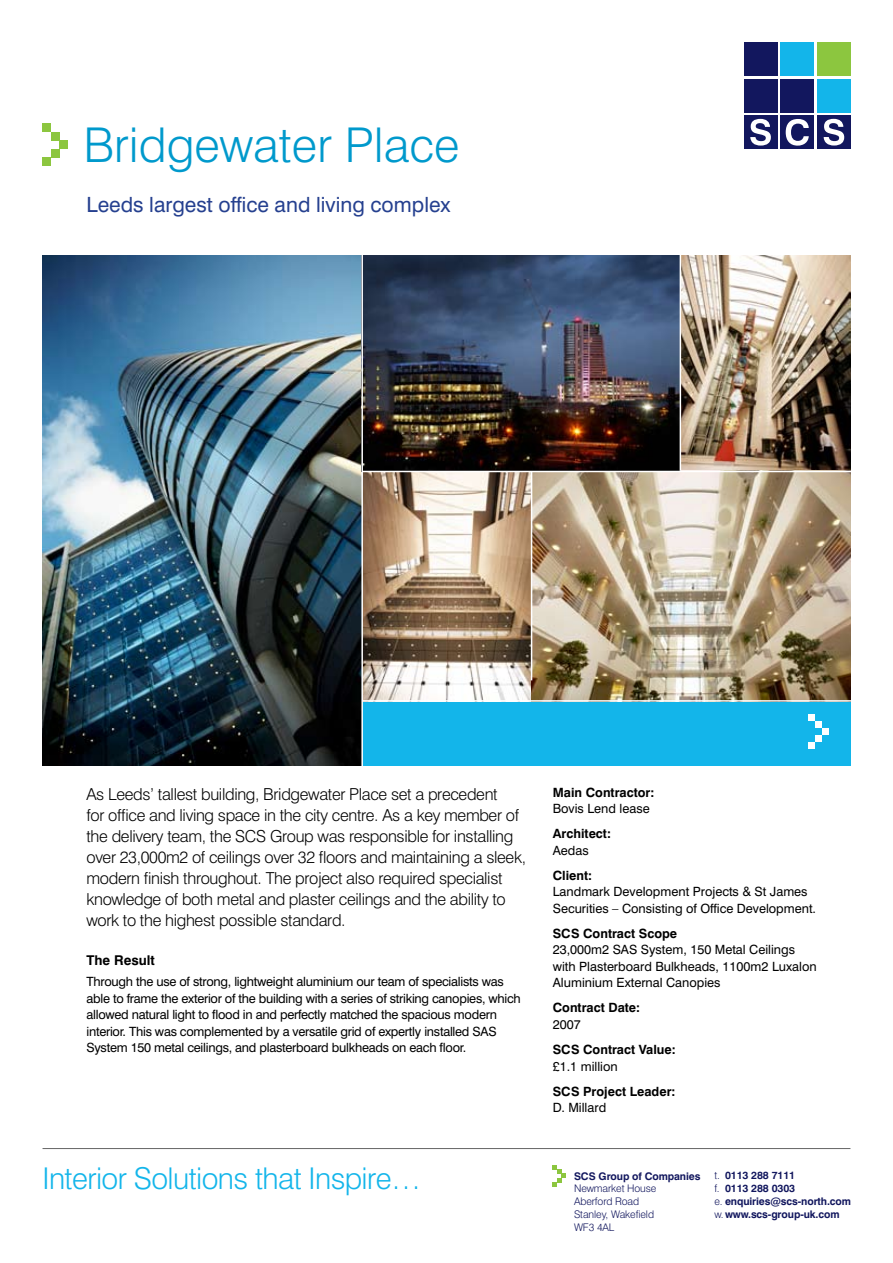
<style>
.page{position:relative;width:893px;height:1263px;background:#fff}
.page>*{position:absolute;margin:0;border:0;box-sizing:border-box;transform-origin:0 0}
.t1{font:300 48px "Swiss 721 BT";color:#09c}
.t2{font:300 30px "Swiss 721 BT";letter-spacing:-.02em;color:#13b5ea}
.t3{font:21px "Swiss 721 BT";color:#25408f}
.t4{font:300 16.5px/21px "Swiss 721 BT";letter-spacing:-.02em;color:#000}
.t5{font:700 13.5px "Swiss 721 BT";color:#000}
.t6{font:12.75px/16.5px "Swiss 721 BT";letter-spacing:-.02em;color:#000}
.t7{font:12.75px/16.5px "Swiss 721 BT";color:#000}
.t8{font:700 12.75px "Swiss 721 BT";color:#000}
.t9{font:700 10.5px/12.8px "Swiss 721 BT";letter-spacing:-.01em;color:#12175e}
.t10{font:300 10.5px/12.8px "Swiss 721 BT";letter-spacing:-.01em;color:#12175e}
.s1{font-weight:300}
</style>
<div class="page">
<img style="left:363px;top:255px;width:487px;height:445px">
<div style="left:361px;top:702px;width:489px;height:63px;background:#13b5ea"></div>
<img style="left:43px;top:255px;width:318px;height:510px">
<hr style="left:680px;top:250px;width:1px;height:221px;background:#fff">
<hr style="left:361px;top:246px;width:2px;height:531px;background:#fff">
<hr style="left:43px;top:1148px;width:807px;height:1px;background:#666">
<hr style="left:362px;top:471px;width:494px;height:1px;background:#fff">
<hr style="left:531px;top:471px;width:1px;height:209px;background:#fff">
<svg style="left:553px;top:1165px;width:13px;height:21px"></svg>
<div style="left:781px;top:79px;width:33px;height:33px;background:#12175e"></div>
<div style="left:817px;top:79px;width:33px;height:33px;background:#13b5ea"></div>
<div style="left:744px;top:79px;width:33px;height:33px;background:#12175e"></div>
<div style="left:781px;top:116px;width:33px;height:33px;background:#12175e"></div>
<div style="left:817px;top:116px;width:33px;height:33px;background:#12175e"></div>
<div style="left:744px;top:116px;width:33px;height:33px;background:#12175e"></div>
<div style="left:781px;top:43px;width:33px;height:33px;background:#13b5ea"></div>
<div style="left:817px;top:43px;width:33px;height:33px;background:#8cc63f"></div>
<div style="left:744px;top:43px;width:33px;height:33px;background:#12175e"></div>
<svg style="left:750px;top:119px;width:21px;height:27px"></svg>
<svg style="left:824px;top:119px;width:20px;height:27px"></svg>
<svg style="left:786px;top:119px;width:23px;height:27px"></svg>
<div style="left:43px;top:157px;width:8px;height:9px;background:#8cc63f"></div>
<div style="left:51px;top:149px;width:9px;height:8px;background:#8cc63f"></div>
<div style="left:60px;top:140px;width:8px;height:9px;background:#8cc63f"></div>
<div style="left:43px;top:123px;width:8px;height:9px;background:#8cc63f"></div>
<div style="left:51px;top:132px;width:9px;height:8px;background:#8cc63f"></div>
<div style="left:808px;top:742px;width:7px;height:7px;background:#fff"></div>
<div style="left:815px;top:735px;width:7px;height:7px;background:#fff"></div>
<div style="left:822px;top:728px;width:7px;height:7px;background:#fff"></div>
<div style="left:808px;top:714px;width:7px;height:7px;background:#fff"></div>
<div style="left:815px;top:721px;width:7px;height:7px;background:#fff"></div>
<h1 class="t1" style="left:83px;top:116px;width:378px">Bridgewater Place</h1>
<p class="t3" style="left:86px;top:191px;width:366px">Leeds largest office and living complex</p>
<p class="t4" style="left:86px;top:783px;width:441px">As Leeds’ tallest building, Bridgewater Place set a precedent<br>for office and living space in the city centre. As a key member of the delivery team, the SCS Group was responsible for installing over 23,000m2 of ceilings over 32 floors and maintaining a sleek, modern finish throughout. The project also required specialist knowledge of both metal and plaster ceilings and the ability to work to the highest possible standard.</p>
<p class="t5" style="left:86px;top:952px;width:70px">The Result</p>
<p class="t6" style="left:86px;top:973px;width:436px">Through the use of strong, lightweight aluminium our team of specialists was able to frame the exterior of the building with a series of striking canopies, which allowed natural light to flood in and perfectly matched the spacious modern interior. This was complemented by a versatile grid of expertly installed SAS System 150 metal ceilings, and plasterboard bulkheads on each floor.</p>
<p class="t8" style="left:553px;top:785px;width:103px">Main Contractor:</p>
<p class="t7" style="left:553px;top:800px;width:98px">Bovis Lend lease</p>
<p class="t8" style="left:553px;top:826px;width:60px">Architect:</p>
<p class="t6" style="left:553px;top:842px;width:37px">Aedas</p>
<p class="t8" style="left:553px;top:868px;width:41px">Client:</p>
<p class="t7" style="left:553px;top:883px;width:265px">Landmark Development Projects &amp; St James<br>Securities – Consisting of Office Development.</p>
<p class="t8" style="left:553px;top:926px;width:126px">SCS Contract Scope</p>
<p class="t7" style="left:553px;top:941px;width:265px">23,000m2 SAS System, 150 Metal Ceilings with Plasterboard Bulkheads, 1100m2 Luxalon<br>Aluminium External Canopies</p>
<p class="t8" style="left:553px;top:1000px;width:89px">Contract Date:</p>
<p class="t6" style="left:553px;top:1016px;width:29px">2007</p>
<p class="t8" style="left:553px;top:1042px;width:124px">SCS Contract Value:</p>
<p class="t7" style="left:553px;top:1057px;width:67px">£1.1 million</p>
<p class="t8" style="left:553px;top:1083px;width:124px">SCS Project Leader:</p>
<p class="t7" style="left:553px;top:1099px;width:55px">D. Millard</p>
<h2 class="t2" style="left:43px;top:1160px;width:380px">Interior Solutions that Inspire…</h2>
<p class="t9" style="left:714px;top:1169px;width:138px"><span class="s1">t.</span> 0113 288 7111<br><span class="s1">f.</span> 0113 288 0303<br><span class="s1">e.</span> enquiries@scs-north.com <span class="s1">w.</span>www.scs-group-uk.com</p>
<p class="t9" style="left:574px;top:1169px;width:128px">SCS Group of Companies</p>
<p class="t10" style="left:574px;top:1182px;width:84px">Newmarket House<br>Aberford Road<br>Stanley, Wakefield<br>WF3 4AL</p>
</div>
